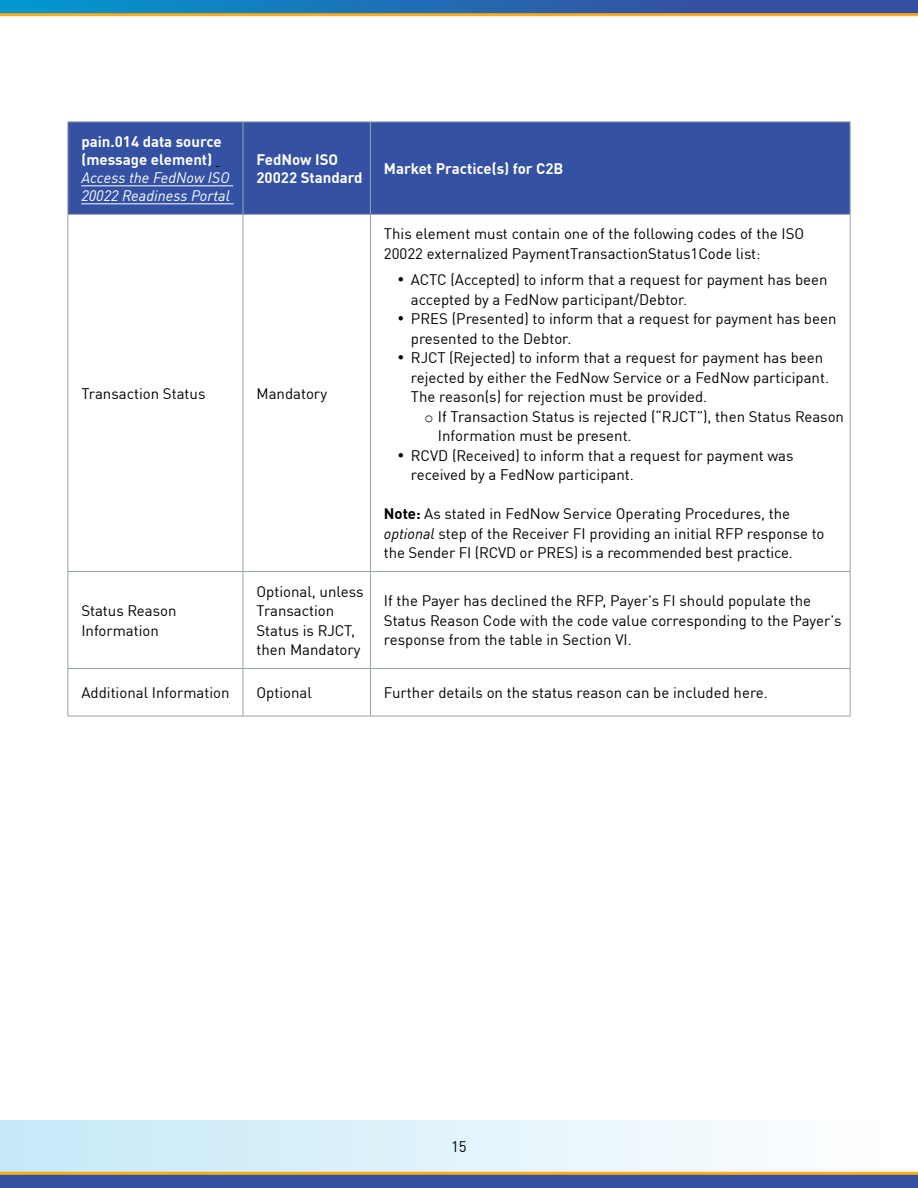
<style>
.page{position:relative;width:918px;height:1188px;background:#fff}
.page>*{position:absolute;margin:0;border:0;box-sizing:border-box;transform-origin:0 0}
.t1{font:15px/19.5px "DINOT";color:#000}
.t2{font:italic 15px/18px "DINOT";color:#fff}
.t3{font:700 15px/18px "DINOT";color:#fff}
.s1{font-weight:700;font-style:normal}
.s2{font-family:"Courier New"}
.s3{font-weight:700}
.s4{font-style:italic}
</style>
<div class="page">
<div style="left:0;top:1120px;width:918px;height:58px;background:linear-gradient(to right,#c5e8f7,#fff)"></div>
<svg style="left:0;top:0;width:918px;height:13px"></svg>
<hr style="left:0;top:13px;width:918px;height:3px;background:#fbad18">
<div style="left:0;top:1173px;width:918px;height:15px;background:#3551a3"></div>
<hr style="left:0;top:1172px;width:918px;height:3px;background:#fbad18">
<div style="left:69px;top:123px;width:781px;height:91px;background:#3551a3"></div>
<hr style="left:68px;top:122px;width:175px;height:1px;background:#95a3ab">
<hr style="left:68px;top:122px;width:1px;height:92px;background:#95a3ab">
<hr style="left:243px;top:122px;width:127px;height:1px;background:#95a3ab">
<hr style="left:243px;top:122px;width:1px;height:92px;background:#95a3ab">
<hr style="left:370px;top:122px;width:481px;height:1px;background:#95a3ab">
<hr style="left:370px;top:122px;width:1px;height:92px;background:#95a3ab">
<hr style="left:850px;top:122px;width:1px;height:92px;background:#95a3ab">
<hr style="left:68px;top:214px;width:175px;height:1px;background:#95a3ab">
<hr style="left:243px;top:214px;width:127px;height:1px;background:#95a3ab">
<hr style="left:370px;top:214px;width:481px;height:1px;background:#95a3ab">
<hr style="left:68px;top:215px;width:1px;height:356px;background:#95a3ab">
<hr style="left:243px;top:215px;width:1px;height:356px;background:#95a3ab">
<hr style="left:370px;top:215px;width:1px;height:356px;background:#95a3ab">
<hr style="left:850px;top:215px;width:1px;height:356px;background:#95a3ab">
<hr style="left:68px;top:571px;width:175px;height:1px;background:#95a3ab">
<hr style="left:68px;top:572px;width:1px;height:96px;background:#95a3ab">
<hr style="left:243px;top:571px;width:127px;height:1px;background:#95a3ab">
<hr style="left:243px;top:572px;width:1px;height:96px;background:#95a3ab">
<hr style="left:370px;top:571px;width:481px;height:1px;background:#95a3ab">
<hr style="left:370px;top:572px;width:1px;height:96px;background:#95a3ab">
<hr style="left:850px;top:572px;width:1px;height:96px;background:#95a3ab">
<hr style="left:68px;top:668px;width:175px;height:1px;background:#95a3ab">
<hr style="left:68px;top:669px;width:1px;height:47px;background:#95a3ab">
<hr style="left:243px;top:668px;width:127px;height:1px;background:#95a3ab">
<hr style="left:243px;top:669px;width:1px;height:47px;background:#95a3ab">
<hr style="left:370px;top:668px;width:481px;height:1px;background:#95a3ab">
<hr style="left:370px;top:669px;width:1px;height:47px;background:#95a3ab">
<hr style="left:850px;top:669px;width:1px;height:47px;background:#95a3ab">
<hr style="left:68px;top:716px;width:175px;height:1px;background:#95a3ab">
<hr style="left:243px;top:716px;width:127px;height:1px;background:#95a3ab">
<hr style="left:370px;top:716px;width:481px;height:1px;background:#95a3ab">
<hr style="left:81px;top:185px;width:152px;height:1px;background:#fff">
<hr style="left:81px;top:203px;width:153px;height:1px;background:#fff">
<p class="t2" style="left:81px;top:131px;width:150px"><span class="s1">pain.014 data source (message element)<br></span>Access the FedNow ISO<br>20022 Readiness Portal</p>
<p class="t3" style="left:256px;top:149px;width:108px">FedNow ISO<br>20022 Standard</p>
<p class="t3" style="left:384px;top:158px;width:181px">Market Practice(s) for C2B</p>
<p class="t1" style="left:81px;top:382px;width:126px">Transaction Status</p>
<p class="t1" style="left:256px;top:382px;width:72px">Mandatory</p>
<p class="t1" style="left:384px;top:223px;width:422px">This element must contain one of the following codes of the ISO<br>20022 externalized PaymentTransactionStatus1Code list:</p>
<p class="t1" style="left:411px;top:269px;width:418px;text-indent:-14px">• ACTC (Accepted) to inform that a request for payment has been accepted by a FedNow participant/Debtor.</p>
<p class="t1" style="left:411px;top:308px;width:427px;text-indent:-14px">• PRES (Presented) to inform that a request for payment has been presented to the Debtor.</p>
<p class="t1" style="left:411px;top:347px;width:420px;text-indent:-14px">• RJCT (Rejected) to inform that a request for payment has been rejected by either the FedNow Service or a FedNow participant.<br>The reason(s) for rejection must be provided.</p>
<p class="t1" style="left:438px;top:405px;width:408px;text-indent:-14px"><span class="s2">o</span> If Transaction Status is rejected (“RJCT”), then Status Reason<br>Information must be present.</p>
<p class="t1" style="left:411px;top:444px;width:384px;text-indent:-14px">• RCVD (Received) to inform that a request for payment was received by a FedNow participant.</p>
<p class="t1" style="left:384px;top:503px;width:442px"><span class="s3">Note:</span> As stated in FedNow Service Operating Procedures, the <span class="s4">optional</span> step of the Receiver FI providing an initial RFP response to the Sender FI (RCVD or PRES) is a recommended best practice.</p>
<p class="t1" style="left:81px;top:600px;width:97px">Status Reason<br>Information</p>
<p class="t1" style="left:256px;top:580px;width:109px">Optional, unless<br>Transaction<br>Status is RJCT, then Mandatory</p>
<p class="t1" style="left:384px;top:590px;width:459px">If the Payer has declined the RFP, Payer’s FI should populate the<br>Status Reason Code with the code value corresponding to the Payer’s response from the table in Section VI.</p>
<p class="t1" style="left:81px;top:682px;width:150px">Additional Information</p>
<p class="t1" style="left:256px;top:682px;width:57px">Optional</p>
<p class="t1" style="left:384px;top:682px;width:385px">Further details on the status reason can be included here.</p>
<p class="t1" style="left:451px;top:1136px;width:17px">15</p>
</div>
